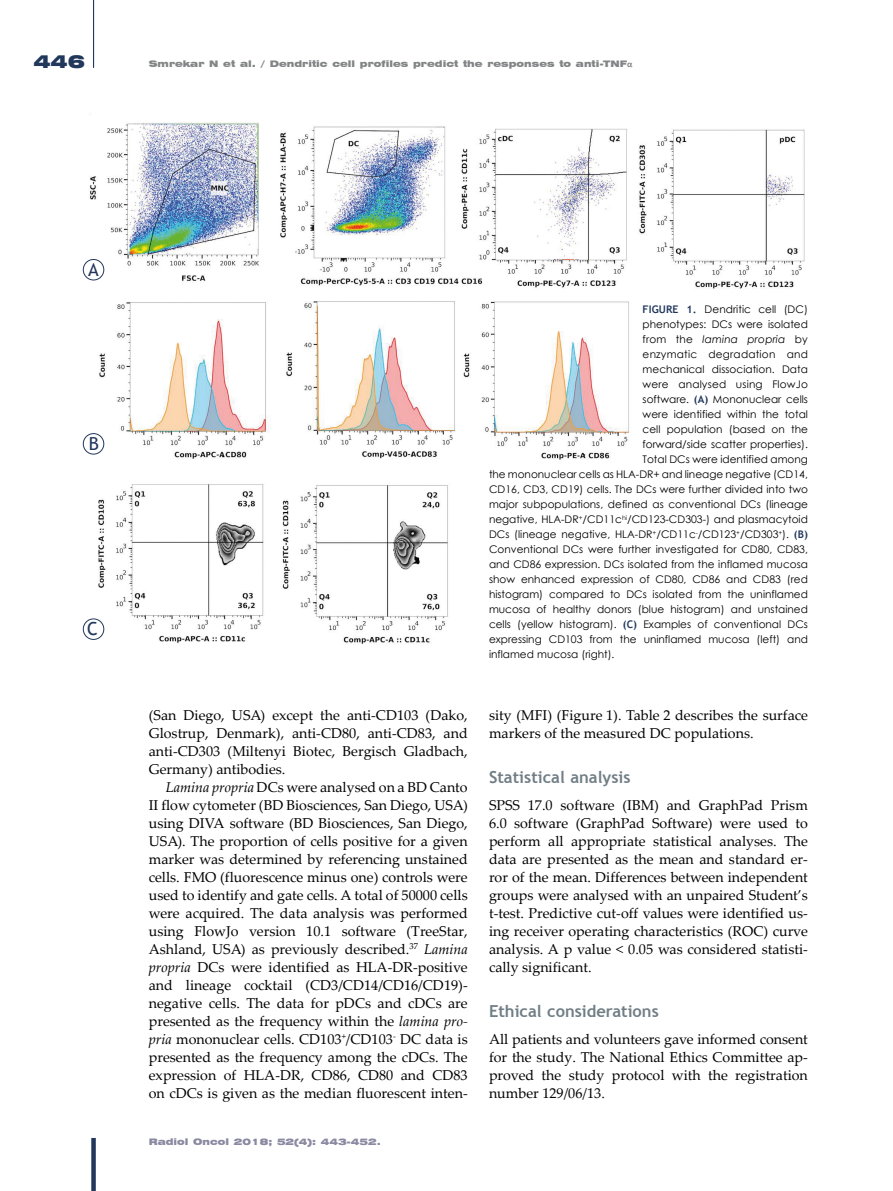
<style>
.page{position:relative;width:893px;height:1191px;background:#fff}
.page>*{position:absolute;margin:0;border:0;box-sizing:border-box;transform-origin:0 0}
.t1{font:900 expanded 18px "Swiss 721 BT";color:#21375c}
.t2{font:18px "Trebuchet MS";color:#21375c}
.t3{font:700 16.5px "Trebuchet MS";color:#717e86}
.t4{font:14.25px/18px "Palatino Linotype";color:#000;text-align:justify}
.t5{font:10.5px "Century Gothic";color:#000}
.t6{font:10.5px "Century Gothic";letter-spacing:.02em;color:#000}
.t7{font:italic 10.5px "Century Gothic";letter-spacing:.015em;color:#000}
.t8{font:900 expanded 9px "Swiss 721 BT";color:#828586}
.t9{font:900 expanded 9px "Swiss 721 BT";color:#8a89a1}
.s1{font-family:"Calibri";font-weight:700;font-stretch:normal}
.s2{font-style:italic}
.s3{font-family:"Trebuchet MS";font-weight:700;color:#21375c}
.s4{font-style:normal}
</style>
<div class="page">
<div style="left:91px;top:1138px;width:5px;height:53px;background:#21375c"></div>
<hr style="left:93px;top:0;width:1px;height:68px;background:#21375c">
<img style="left:82px;top:113px;width:723px;height:531px">
<div style="left:83px;top:259px;width:21px;height:21px;background:#fff;border-radius:50%"></div>
<div style="left:83px;top:259px;width:21px;height:21px;border:1px solid #21375c;border-radius:50%"></div>
<div style="left:83px;top:433px;width:21px;height:21px;background:#fff;border-radius:50%"></div>
<div style="left:83px;top:433px;width:21px;height:21px;border:1px solid #21375c;border-radius:50%"></div>
<div style="left:83px;top:619px;width:21px;height:20px;background:#fff;border-radius:50%"></div>
<div style="left:83px;top:618px;width:21px;height:22px;border:1px solid #21375c;border-radius:50%"></div>
<p class="t1" style="left:33px;top:50px;width:53px">446</p>
<p class="t8" style="left:149px;top:58px;width:485px">Smrekar N et al. / Dendritic cell profiles predict the responses to anti-TNF<span class="s1">α</span></p>
<p class="t2" style="left:88px;top:259px;width:12px">A</p>
<p class="t2" style="left:89px;top:433px;width:12px">B</p>
<p class="t2" style="left:87px;top:618px;width:12px">C</p>
<p class="t4" style="left:149px;top:705px;width:320px">(San Diego, USA) except the anti-CD103 (Dako, Glostrup, Denmark), anti-CD80, anti-CD83, and anti-CD303 (Miltenyi Biotec, Bergisch Gladbach, Germany) antibodies.</p>
<p class="t4" style="left:149px;top:777px;width:320px;text-indent:17px"><span class="s2">Lamina propria</span> DCs were analysed on a BD Canto II flow cytometer (BD Biosciences, San Diego, USA) using DIVA software (BD Biosciences, San Diego, USA). The proportion of cells positive for a given marker was determined by referencing unstained cells. FMO (fluorescence minus one) controls were used to identify and gate cells. A total of 50000 cells were acquired. The data analysis was performed using FlowJo version 10.1 software (TreeStar, Ashland, USA) as previously described.<sup>37</sup> <span class="s2">Lamina propria</span> DCs were identified as HLA-DR-positive and lineage cocktail (CD3/CD14/CD16/CD19)- negative cells. The data for pDCs and cDCs are presented as the frequency within the <span class="s2">lamina pro&shy;pria</span> mononuclear cells. CD103<sup>+</sup>/CD103<sup>-</sup> DC data is presented as the frequency among the cDCs. The expression of HLA-DR, CD86, CD80 and CD83 on cDCs is given as the median fluorescent inten-</p>
<p class="t9" style="left:149px;top:1136px;width:234px">Radiol Oncol 2018; 52(4): 443-452.</p>
<p class="t5" style="left:643px;top:302px;width:167px"><span class="s3">FIGURE 1.</span> Dendritic cell (DC)</p>
<p class="t5" style="left:643px;top:317px;width:167px">phenotypes: DCs were isolated</p>
<p class="t7" style="left:643px;top:332px;width:167px"><span class="s4">from the</span> lamina propria <span class="s4">by</span></p>
<p class="t6" style="left:643px;top:347px;width:167px">enzymatic degradation and</p>
<p class="t5" style="left:643px;top:362px;width:167px">mechanical dissociation. Data</p>
<p class="t5" style="left:643px;top:377px;width:167px">were analysed using FlowJo</p>
<p class="t5" style="left:643px;top:392px;width:167px">software. <span class="s3">(A)</span> Mononuclear cells</p>
<p class="t5" style="left:643px;top:407px;width:167px">were identified within the total</p>
<p class="t5" style="left:643px;top:422px;width:167px">cell population (based on the</p>
<p class="t5" style="left:643px;top:437px;width:167px">forward/side scatter properties).</p>
<p class="t5" style="left:643px;top:452px;width:167px">Total DCs were identified among</p>
<p class="t5" style="left:489px;top:467px;width:320px">the mononuclear cells as HLA-DR+ and lineage negative (CD14,</p>
<p class="t5" style="left:489px;top:482px;width:320px">CD16, CD3, CD19) cells. The DCs were further divided into two</p>
<p class="t5" style="left:489px;top:497px;width:320px">major subpopulations, defined as conventional DCs (lineage</p>
<p class="t5" style="left:489px;top:512px;width:320px">negative, HLA-DR<sup>+</sup>/CD11c<sup>hi</sup>/CD123-CD303-) and plasmacytoid</p>
<p class="t5" style="left:489px;top:527px;width:320px">DCs (lineage negative, HLA-DR<sup>+</sup>/CD11c<sup>-</sup>/CD123<sup>+</sup>/CD303<sup>+</sup>). <span class="s3">(B)</span></p>
<p class="t5" style="left:489px;top:542px;width:320px">Conventional DCs were further investigated for CD80, CD83,</p>
<p class="t5" style="left:489px;top:557px;width:320px">and CD86 expression. DCs isolated from the inflamed mucosa</p>
<p class="t5" style="left:489px;top:572px;width:320px">show enhanced expression of CD80, CD86 and CD83 (red</p>
<p class="t5" style="left:489px;top:587px;width:320px">histogram) compared to DCs isolated from the uninflamed</p>
<p class="t5" style="left:489px;top:602px;width:320px">mucosa of healthy donors (blue histogram) and unstained</p>
<p class="t5" style="left:489px;top:617px;width:320px">cells (yellow histogram). <span class="s3">(C)</span> Examples of conventional DCs</p>
<p class="t5" style="left:489px;top:632px;width:320px">expressing CD103 from the uninflamed mucosa (left) and</p>
<p class="t5" style="left:489px;top:647px;width:127px">inflamed mucosa (right).</p>
<p class="t4" style="left:489px;top:705px;width:320px">sity (MFI) (Figure 1). Table 2 describes the surface markers of the measured DC populations.</p>
<p class="t3" style="left:489px;top:766px;width:143px">Statistical analysis</p>
<p class="t4" style="left:489px;top:795px;width:320px">SPSS 17.0 software (IBM) and GraphPad Prism 6.0 software (GraphPad Software) were used to perform all appropriate statistical analyses. The data are presented as the mean and standard er&shy;ror of the mean. Differences between independent groups were analysed with an unpaired Student’s t-test. Predictive cut-off values were identified us&shy;ing receiver operating characteristics (ROC) curve analysis. A p value &lt; 0.05 was considered statisti&shy;cally significant.</p>
<p class="t3" style="left:489px;top:1000px;width:171px">Ethical considerations</p>
<p class="t4" style="left:489px;top:1029px;width:320px">All patients and volunteers gave informed consent for the study. The National Ethics Committee ap&shy;proved the study protocol with the registration number 129/06/13.</p>
</div>
